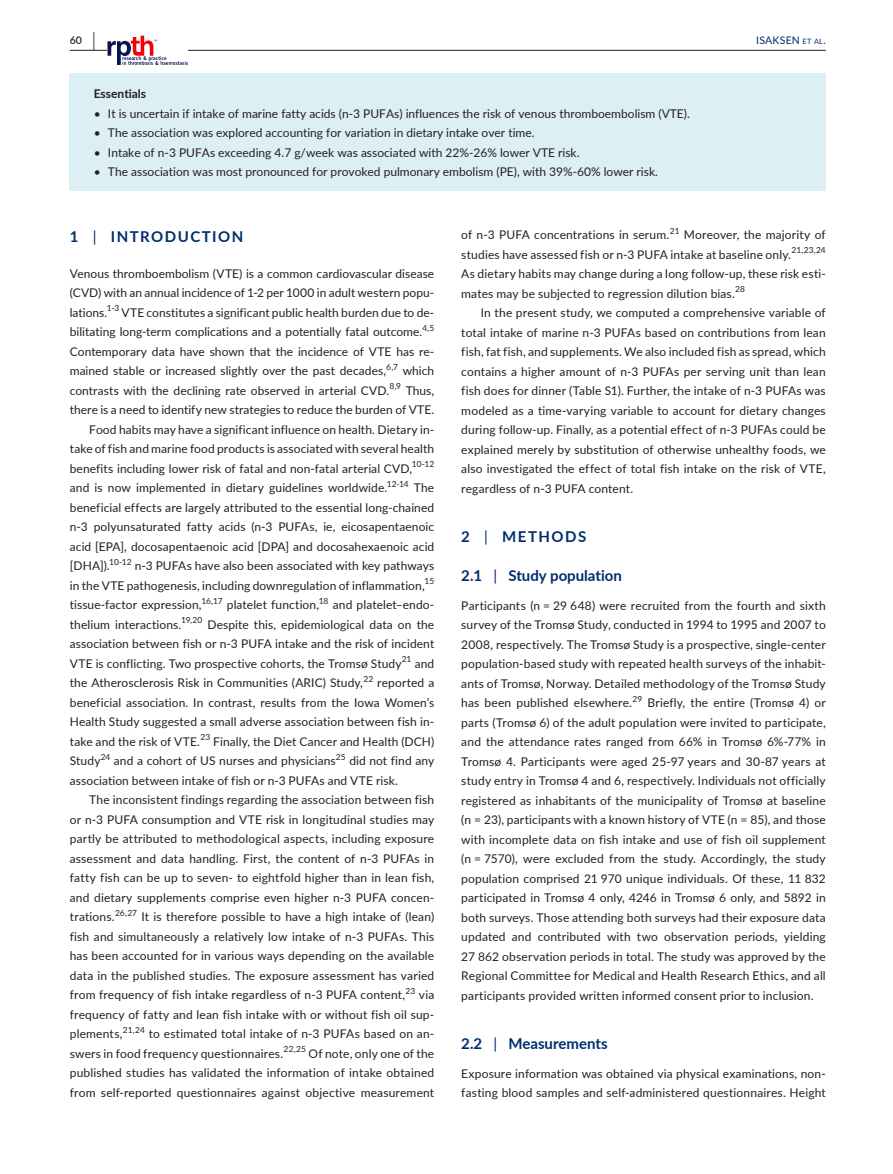
<style>
.page{position:relative;width:893px;height:1174px;background:#fff}
.page>*{position:absolute;margin:0;border:0;box-sizing:border-box;transform-origin:0 0}
.t1{font:700 15px "Lato";color:#002c6b}
.t2{font:700 15px "Lato";letter-spacing:.1em;color:#002c6b}
.t3{font:12px/19.5px "Lato";letter-spacing:.005em;color:#231f20;text-align:justify}
.t4{font:700 12px "Lato";color:#231f20}
.t5{font:10.5px "Lato";letter-spacing:.015em;color:#002c6b}
.t6{font:600 10.5px "Lato";color:#231f20}
.t7{font:8.4px "Lato";color:#231f20}
.s1{font-size:19.5px}
.s2{font-size:7.35px}
.s3{font-weight:400}
</style>
<div class="page">
<hr style="left:70px;top:50px;width:756px;height:1px;background:#231f20">
<svg style="left:107px;top:36px;width:81px;height:29px"></svg>
<div style="left:70px;top:73px;width:756px;height:118px;background:#dceff4"></div>
<p class="t6" style="left:70px;top:33px;width:27px">60 <span class="s1">|</span></p>
<p class="t5" style="left:756px;top:33px;width:71px">ISAKSEN <span class="s2">et al</span>.</p>
<p class="t4" style="left:94px;top:85px;width:54px">Essentials</p>
<p class="t3" style="left:94px;top:103px;width:598px">• It is uncertain if intake of marine fatty acids (n-3 PUFAs) influences the risk of venous thromboembolism (VTE).</p>
<p class="t3" style="left:94px;top:122px;width:442px">• The association was explored accounting for variation in dietary intake over time.</p>
<p class="t3" style="left:94px;top:142px;width:487px">• Intake of n-3 PUFAs exceeding 4.7 g/week was associated with 22%-26% lower VTE risk.</p>
<p class="t3" style="left:94px;top:161px;width:566px">• The association was most pronounced for provoked pulmonary embolism (PE), with 39%-60% lower risk.</p>
<p class="t2" style="left:70px;top:225px;width:175px">1 <span class="s3">|</span> INTRODUCTION</p>
<p class="t3" style="left:70px;top:263px;width:366px">Venous thromboembolism (VTE) is a common cardiovascular disease (CVD) with an annual incidence of 1-2 per 1000 in adult western popu&shy;lations.</p>
<p class="t7" style="left:107px;top:302px;width:14px">1-3</p>
<p class="t3" style="left:70px;top:302px;width:366px;text-indent:52px">VTE constitutes a significant public health burden due to de&shy;bilitating long-term complications and a potentially fatal outcome.</p>
<p class="t7" style="left:422px;top:321px;width:13px">4,5</p>
<p class="t3" style="left:70px;top:341px;width:366px">Contemporary data have shown that the incidence of VTE has re&shy;mained stable or increased slightly over the past decades,</p>
<p class="t7" style="left:386px;top:360px;width:13px">6,7</p>
<p class="t3" style="left:403px;top:360px;width:33px">which</p>
<p class="t3" style="left:70px;top:380px;width:321px">contrasts with the declining rate observed in arterial CVD.</p>
<p class="t7" style="left:389px;top:380px;width:13px">8,9</p>
<p class="t3" style="left:406px;top:380px;width:30px">Thus,</p>
<p class="t3" style="left:70px;top:399px;width:366px">there is a need to identify new strategies to reduce the burden of VTE.</p>
<p class="t3" style="left:89px;top:419px;width:346px">Food habits may have a significant influence on health. Dietary in-</p>
<p class="t3" style="left:70px;top:438px;width:366px">take of fish and marine food products is associated with several health</p>
<p class="t3" style="left:70px;top:458px;width:344px">benefits including lower risk of fatal and non-fatal arterial CVD,</p>
<p class="t7" style="left:412px;top:458px;width:24px">10-12</p>
<p class="t3" style="left:70px;top:477px;width:319px">and is now implemented in dietary guidelines worldwide.</p>
<p class="t7" style="left:387px;top:477px;width:23px">12-14</p>
<p class="t3" style="left:70px;top:477px;width:366px;text-indent:344px">The beneficial effects are largely attributed to the essential long-chained n-3 polyunsaturated fatty acids (n-3 PUFAs, ie, eicosapentaenoic acid [EPA], docosapentaenoic acid [DPA] and docosahexaenoic acid [DHA]).</p>
<p class="t7" style="left:109px;top:555px;width:24px">10-12</p>
<p class="t3" style="left:70px;top:555px;width:366px;text-indent:65px">n-3 PUFAs have also been associated with key pathways in the VTE pathogenesis, including downregulation of inflammation,</p>
<p class="t7" style="left:424px;top:575px;width:11px">15</p>
<p class="t3" style="left:70px;top:594px;width:133px">tissue-factor expression,</p>
<p class="t7" style="left:201px;top:594px;width:23px">16,17</p>
<p class="t3" style="left:227px;top:594px;width:94px">platelet function,</p>
<p class="t7" style="left:319px;top:594px;width:11px">18</p>
<p class="t3" style="left:333px;top:594px;width:103px">and platelet–endo-</p>
<p class="t3" style="left:70px;top:614px;width:113px">thelium interactions.</p>
<p class="t7" style="left:181px;top:614px;width:23px">19,20</p>
<p class="t3" style="left:70px;top:614px;width:366px;text-indent:138px">Despite this, epidemiological data on the association between fish or n-3 PUFA intake and the risk of incident VTE is conflicting. Two prospective cohorts, the Tromsø Study</p>
<p class="t7" style="left:402px;top:653px;width:11px">21</p>
<p class="t3" style="left:415px;top:653px;width:21px">and</p>
<p class="t3" style="left:70px;top:672px;width:295px">the Atherosclerosis Risk in Communities (ARIC) Study,</p>
<p class="t7" style="left:363px;top:672px;width:11px">22</p>
<p class="t3" style="left:70px;top:672px;width:366px;text-indent:308px">reported a beneficial association. In contrast, results from the Iowa Women’s Health Study suggested a small adverse association between fish in&shy;take and the risk of VTE.</p>
<p class="t7" style="left:200px;top:731px;width:11px">23</p>
<p class="t3" style="left:213px;top:731px;width:223px">Finally, the Diet Cancer and Health (DCH)</p>
<p class="t3" style="left:70px;top:750px;width:32px">Study</p>
<p class="t7" style="left:101px;top:750px;width:11px">24</p>
<p class="t3" style="left:114px;top:750px;width:223px">and a cohort of US nurses and physicians</p>
<p class="t7" style="left:336px;top:750px;width:11px">25</p>
<p class="t3" style="left:70px;top:750px;width:366px;text-indent:280px">did not find any association between intake of fish or n-3 PUFAs and VTE risk.</p>
<p class="t3" style="left:70px;top:789px;width:366px;text-indent:20px">The inconsistent findings regarding the association between fish or n-3 PUFA consumption and VTE risk in longitudinal studies may partly be attributed to methodological aspects, including exposure assessment and data handling. First, the content of n-3 PUFAs in fatty fish can be up to seven- to eightfold higher than in lean fish, and dietary supplements comprise even higher n-3 PUFA concen&shy;trations.<sup>26,27</sup> It is therefore possible to have a high intake of (lean) fish and simultaneously a relatively low intake of n-3 PUFAs. This has been accounted for in various ways depending on the available data in the published studies. The exposure assessment has varied from frequency of fish intake regardless of n-3 PUFA content,<sup>23</sup> via frequency of fatty and lean fish intake with or without fish oil sup&shy;plements,<sup>21,24</sup> to estimated total intake of n-3 PUFAs based on an&shy;swers in food frequency questionnaires.<sup>22,25</sup> Of note, only one of the published studies has validated the information of intake obtained from self-reported questionnaires against objective measurement</p>
<p class="t3" style="left:461px;top:224px;width:210px">of n-3 PUFA concentrations in serum.</p>
<p class="t7" style="left:670px;top:225px;width:11px">21</p>
<p class="t3" style="left:461px;top:224px;width:366px;text-indent:223px">Moreover, the majority of studies have assessed fish or n-3 PUFA intake at baseline only.</p>
<p class="t7" style="left:791px;top:244px;width:36px">21,23,24</p>
<p class="t3" style="left:461px;top:263px;width:366px">As dietary habits may change during a long follow-up, these risk esti&shy;mates may be subjected to regression dilution bias.</p>
<p class="t7" style="left:735px;top:283px;width:11px">28</p>
<p class="t3" style="left:461px;top:302px;width:366px;text-indent:19px">In the present study, we computed a comprehensive variable of total intake of marine n-3 PUFAs based on contributions from lean fish, fat fish, and supplements. We also included fish as spread, which contains a higher amount of n-3 PUFAs per serving unit than lean fish does for dinner (Table S1). Further, the intake of n-3 PUFAs was modeled as a time-varying variable to account for dietary changes during follow-up. Finally, as a potential effect of n-3 PUFAs could be explained merely by substitution of otherwise unhealthy foods, we also investigated the effect of total fish intake on the risk of VTE, regardless of n-3 PUFA content.</p>
<p class="t2" style="left:461px;top:525px;width:127px">2 <span class="s3">|</span> METHODS</p>
<p class="t1" style="left:461px;top:564px;width:162px">2.1 <span class="s3">|</span> Study population</p>
<p class="t3" style="left:461px;top:595px;width:366px">Participants (n = 29 648) were recruited from the fourth and sixth survey of the Tromsø Study, conducted in 1994 to 1995 and 2007 to 2008, respectively. The Tromsø Study is a prospective, single-center population-based study with repeated health surveys of the inhabit&shy;ants of Tromsø, Norway. Detailed methodology of the Tromsø Study has been published elsewhere.</p>
<p class="t7" style="left:632px;top:693px;width:11px">29</p>
<p class="t3" style="left:461px;top:692px;width:366px;text-indent:186px">Briefly, the entire (Tromsø 4) or parts (Tromsø 6) of the adult population were invited to participate, and the attendance rates ranged from 66% in Tromsø 6%-77% in Tromsø 4. Participants were aged 25-97 years and 30-87 years at study entry in Tromsø 4 and 6, respectively. Individuals not officially registered as inhabitants of the municipality of Tromsø at baseline (n = 23), participants with a known history of VTE (n = 85), and those with incomplete data on fish intake and use of fish oil supplement (n = 7570), were excluded from the study. Accordingly, the study population comprised 21 970 unique individuals. Of these, 11 832 participated in Tromsø 4 only, 4246 in Tromsø 6 only, and 5892 in both surveys. Those attending both surveys had their exposure data updated and contributed with two observation periods, yielding 27 862 observation periods in total. The study was approved by the Regional Committee for Medical and Health Research Ethics, and all participants provided written informed consent prior to inclusion.</p>
<p class="t1" style="left:461px;top:1032px;width:148px">2.2 <span class="s3">|</span> Measurements</p>
<p class="t3" style="left:461px;top:1063px;width:366px">Exposure information was obtained via physical examinations, non&shy;fasting blood samples and self-administered questionnaires. Height</p>
</div>
